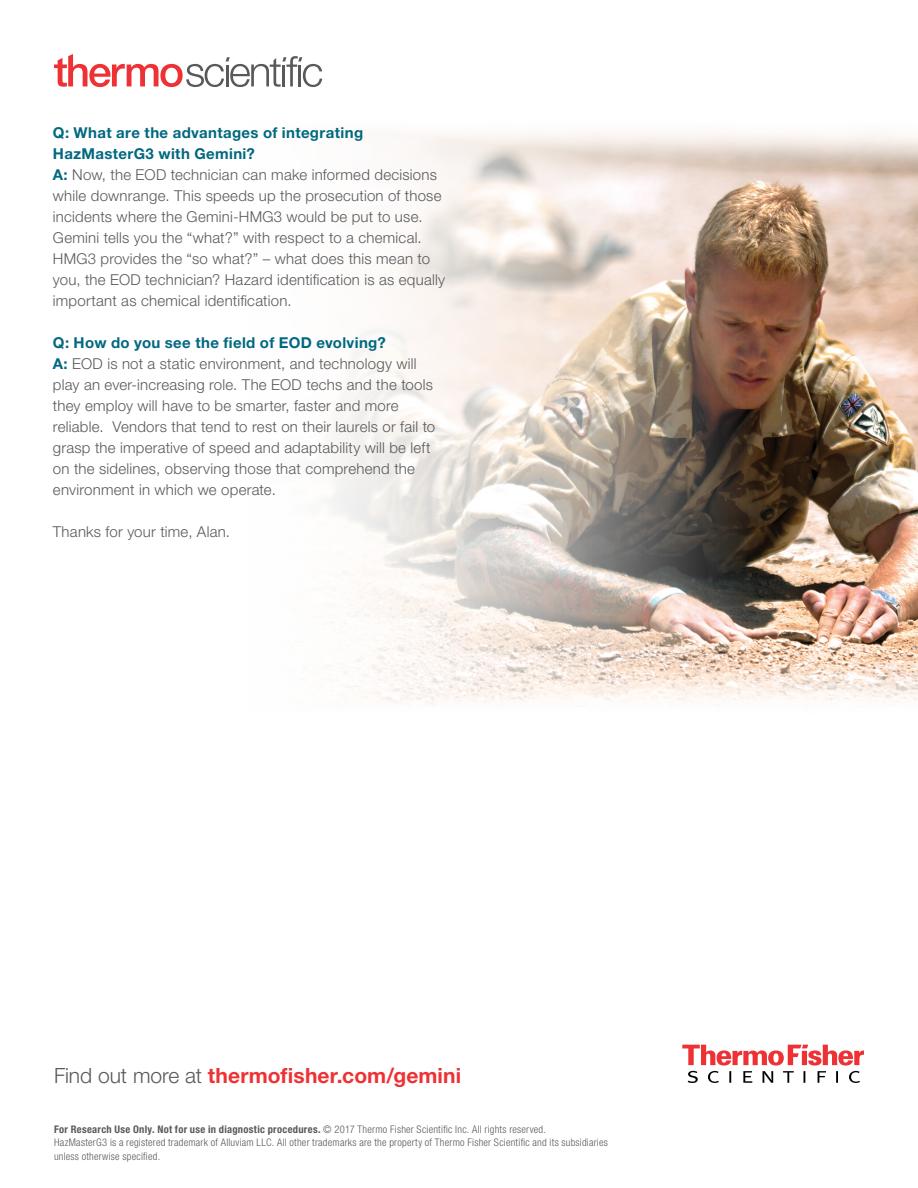
<style>
.page{position:relative;width:918px;height:1188px;background:#fff}
.page>*{position:absolute;margin:0;border:0;box-sizing:border-box;transform-origin:0 0}
.t1{font:700 21px "Helvetica Neue LT Std";letter-spacing:.005em;color:#ee3134}
.t2{font:300 15px/21px "Helvetica Neue LT Std";letter-spacing:.015em;color:#58595b}
.t3{font:300 condensed 10.5px/13.5px "Helvetica Neue LT Std";letter-spacing:.025em;color:#58595b}
.s1{font-weight:700;color:#006880}
.s2{font-weight:300;color:#58595b}
.s3{font-weight:700}
</style>
<div class="page">
<img style="left:328px;top:133px;width:590px;height:571px">
<svg style="left:54px;top:54px;width:268px;height:33px"></svg>
<svg style="left:682px;top:1045px;width:182px;height:38px"></svg>
<p class="t2" style="left:53px;top:122px;width:394px"><span class="s1">Q: What are the advantages of integrating HazMasterG3 with Gemini?<br>A:</span> Now, the EOD technician can make informed decisions while downrange. This speeds up the prosecution of those incidents where the Gemini-HMG3 would be put to use.<br>Gemini tells you the “what?” with respect to a chemical.<br>HMG3 provides the “so what?” – what does this mean to you, the EOD technician? Hazard identification is as equally important as chemical identification.</p>
<p class="t2" style="left:53px;top:332px;width:384px"><span class="s1">Q: How do you see the field of EOD evolving?<br>A:</span> EOD is not a static environment, and technology will play an ever-increasing role. The EOD techs and the tools they employ will have to be smarter, faster and more reliable. Vendors that tend to rest on their laurels or fail to grasp the imperative of speed and adaptability will be left on the sidelines, observing those that comprehend the environment in which we operate.</p>
<p class="t2" style="left:53px;top:521px;width:179px">Thanks for your time, Alan.</p>
<h1 class="t1" style="left:54px;top:1063px;width:409px"><span class="s2">Find out more at</span> thermofisher.com/gemini</h1>
<p class="t3" style="left:54px;top:1122px;width:555px"><span class="s3">For Research Use Only. Not for use in diagnostic procedures.</span> © 2017 Thermo Fisher Scientific Inc. All rights reserved.<br>HazMasterG3 is a registered trademark of Alluviam LLC. All other trademarks are the property of Thermo Fisher Scientific and its subsidiaries unless otherwise specified.</p>
</div>
